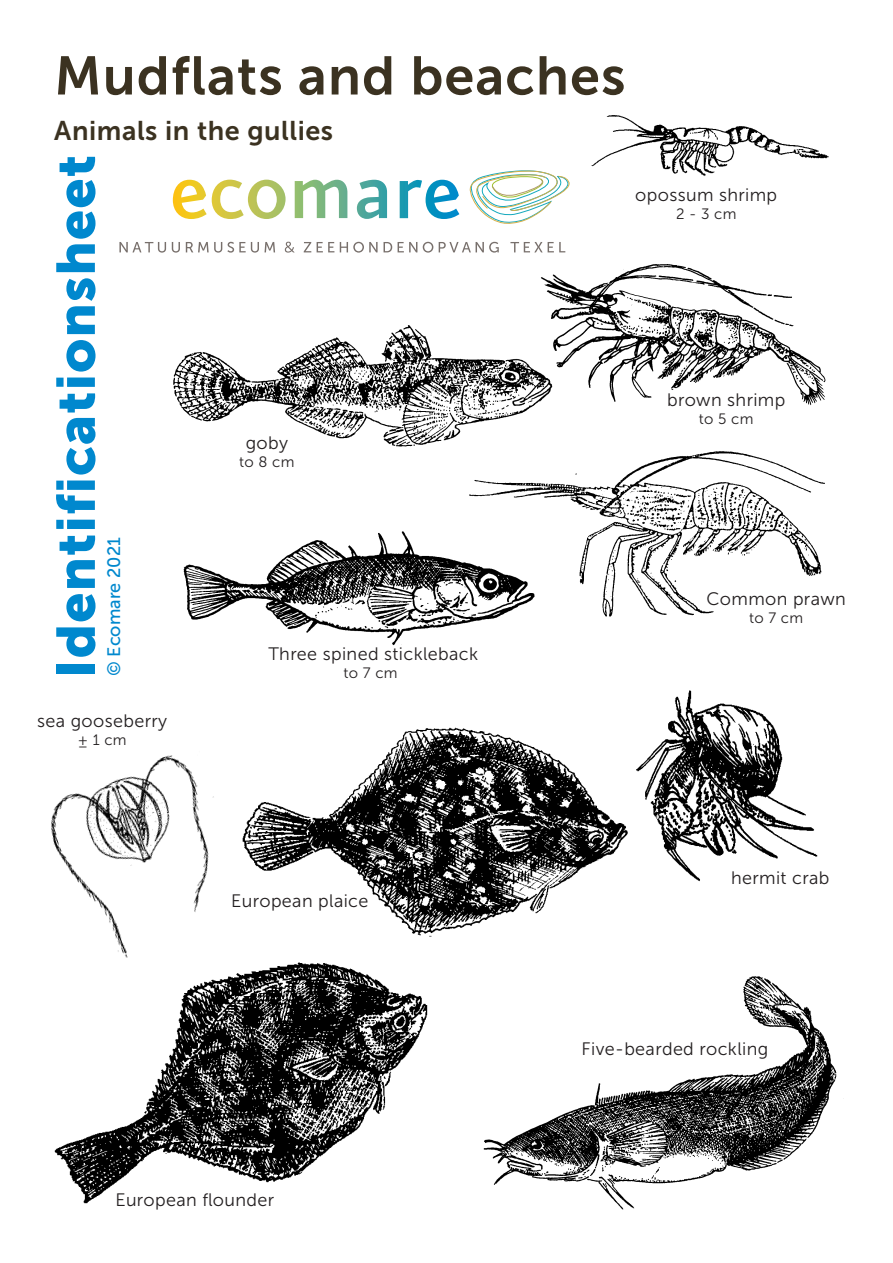
<style>
.page{position:relative;width:893px;height:1263px;background:#fff}
.page>*{position:absolute;margin:0;border:0;box-sizing:border-box;transform-origin:0 0}
.t1{font:54px "Museo Sans 900";letter-spacing:.02em;color:#0088ce}
.t2{font:54px "Museo Sans 700";letter-spacing:.02em;color:#3b3221}
.t3{font:27px "Museo Sans 700";letter-spacing:.02em;color:#3b3221}
.t4{font:18px "Museo Sans 300";letter-spacing:.02em;color:#231f20}
.t5{font:18px "Museo Sans 500";color:#0088ce}
.t6{font:15px "Museo Sans 300";letter-spacing:.02em;color:#231f20}
</style>
<div class="page">
<svg style="left:119px;top:242px;width:47px;height:11px"></svg>
<svg style="left:172px;top:170px;width:398px;height:83px"></svg>
<img style="left:469px;top:451px;width:356px;height:166px">
<img style="left:536px;top:252px;width:290px;height:154px">
<img style="left:173px;top:314px;width:382px;height:138px">
<img style="left:591px;top:115px;width:238px;height:61px">
<img style="left:636px;top:690px;width:182px;height:192px">
<img style="left:264px;top:727px;width:364px;height:210px">
<img style="left:54px;top:962px;width:374px;height:242px">
<img style="left:483px;top:976px;width:361px;height:234px">
<img style="left:183px;top:524px;width:371px;height:122px">
<img style="left:51px;top:755px;width:213px;height:222px">
<p class="t2" style="left:54px;top:46px;width:573px">Mudflats and beaches</p>
<p class="t3" style="left:54px;top:115px;width:280px">Animals in the gullies</p>
<p class="t1" style="left:45px;top:678px;width:525px;rotate:-90deg">Identificationsheet</p>
<p class="t5" style="left:104px;top:676px;width:140px;rotate:-90deg">© Ecomare 2021</p>
<p class="t4" style="left:246px;top:433px;width:44px">goby</p>
<p class="t6" style="left:239px;top:454px;width:57px">to 8 cm</p>
<p class="t4" style="left:268px;top:644px;width:211px">Three spined stickleback</p>
<p class="t6" style="left:344px;top:665px;width:56px">to 7 cm</p>
<p class="t4" style="left:635px;top:185px;width:143px">opossum shrimp</p>
<p class="t6" style="left:676px;top:206px;width:62px">2 - 3 cm</p>
<p class="t4" style="left:667px;top:390px;width:120px">brown shrimp</p>
<p class="t6" style="left:699px;top:411px;width:56px">to 5 cm</p>
<p class="t4" style="left:706px;top:589px;width:141px">Common prawn</p>
<p class="t6" style="left:749px;top:610px;width:55px">to 7 cm</p>
<p class="t4" style="left:37px;top:711px;width:131px">sea gooseberry</p>
<p class="t6" style="left:78px;top:732px;width:50px">± 1 cm</p>
<p class="t4" style="left:231px;top:891px;width:139px">European plaice</p>
<p class="t4" style="left:731px;top:868px;width:100px">hermit crab</p>
<p class="t4" style="left:115px;top:1190px;width:160px">European flounder</p>
<p class="t4" style="left:582px;top:1039px;width:188px">Five-bearded rockling</p>
</div>
